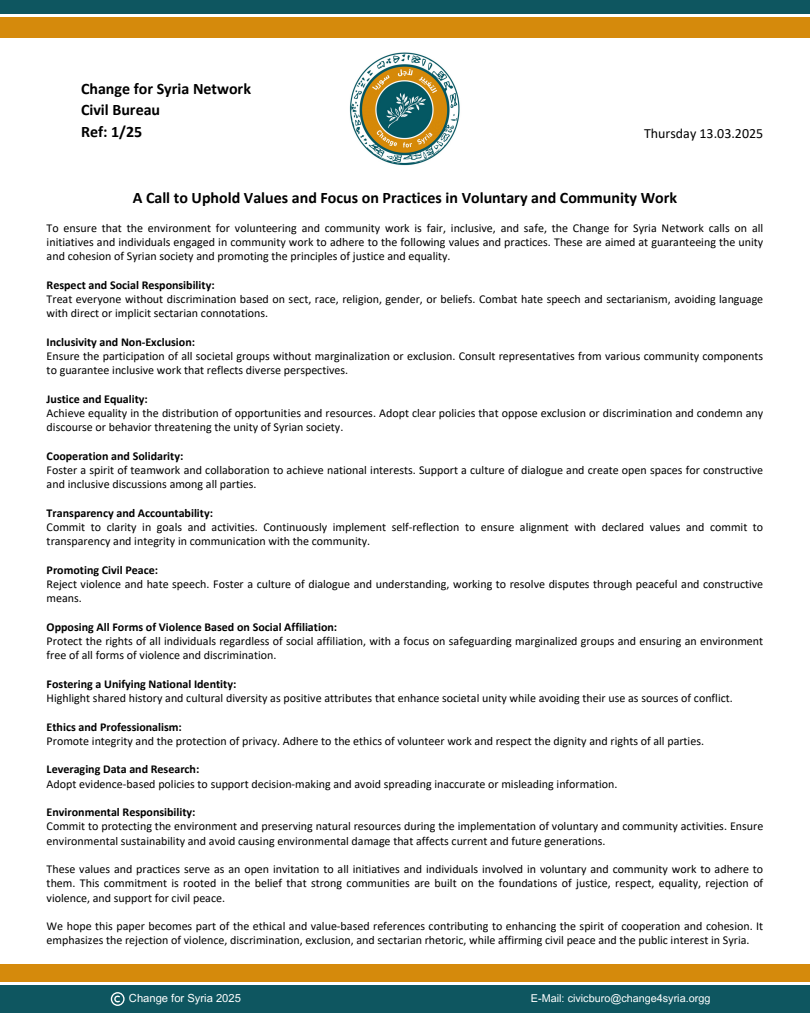
<style>
.page{position:relative;width:810px;height:1013px;background:#fff}
.page>*{position:absolute;margin:0;border:0;box-sizing:border-box;transform-origin:0 0}
.t1{font:700 16px/21.8px "Calibri";color:#000}
.t2{font:14px "Calibri";color:#000}
.t3{font:12px/14.2px "Calibri";color:#000}
.t4{font:700 12px "Calibri";color:#000}
.t5{font:11.2px "Arial MT Pro";color:#fff}
.t6{font:10.8px "Arial MT Pro";color:#fff}
</style>
<div class="page">
<img style="left:349px;top:52px;width:111px;height:114px">
<div style="left:0;top:17px;width:810px;height:21px;background:#d58a0c"></div>
<div style="left:0;top:0;width:810px;height:14px;background:#0e5660"></div>
<div style="left:0;top:963px;width:810px;height:18px;background:#d58a0c"></div>
<div style="left:0;top:985px;width:810px;height:27px;background:#0e5660"></div>
<svg style="left:111px;top:992px;width:13px;height:13px"></svg>
<p class="t1" style="left:81px;top:79px;width:172px">Change for Syria Network<br>Civil Bureau<br>Ref: 1/25</p>
<p class="t2" style="left:644px;top:127px;width:121px">Thursday 13.03.2025</p>
<p class="t1" style="left:133px;top:188px;width:546px">A Call to Uphold Values and Focus on Practices in Voluntary and Community Work</p>
<h1 class="t3" style="left:47px;top:221px;width:718px;text-align:justify">To ensure that the environment for volunteering and community work is fair, inclusive, and safe, the Change for Syria Network calls on all initiatives and individuals engaged in community work to adhere to the following values and practices. These are aimed at guaranteeing the unity and cohesion of Syrian society and promoting the principles of justice and equality.</h1>
<p class="t4" style="left:47px;top:280px;width:169px">Respect and Social Responsibility:</p>
<h2 class="t3" style="left:47px;top:293px;width:718px">Treat everyone without discrimination based on sect, race, religion, gender, or beliefs. Combat hate speech and sectarianism, avoiding language with direct or implicit sectarian connotations.</h2>
<h1 class="t4" style="left:47px;top:337px;width:150px">Inclusivity and Non-Exclusion:</h1>
<p class="t3" style="left:47px;top:350px;width:718px">Ensure the participation of all societal groups without marginalization or exclusion. Consult representatives from various community components to guarantee inclusive work that reflects diverse perspectives.</p>
<p class="t4" style="left:47px;top:394px;width:103px">Justice and Equality:</p>
<p class="t3" style="left:47px;top:407px;width:718px">Achieve equality in the distribution of opportunities and resources. Adopt clear policies that oppose exclusion or discrimination and condemn any discourse or behavior threatening the unity of Syrian society.</p>
<p class="t4" style="left:47px;top:451px;width:138px">Cooperation and Solidarity:</p>
<p class="t3" style="left:47px;top:464px;width:718px">Foster a spirit of teamwork and collaboration to achieve national interests. Support a culture of dialogue and create open spaces for constructive and inclusive discussions among all parties.</p>
<p class="t4" style="left:47px;top:508px;width:168px">Transparency and Accountability:</p>
<p class="t3" style="left:47px;top:521px;width:718px">Commit to clarity in goals and activities. Continuously implement self-reflection to ensure alignment with declared values and commit to transparency and integrity in communication with the community.</p>
<p class="t4" style="left:47px;top:565px;width:113px">Promoting Civil Peace:</p>
<p class="t3" style="left:47px;top:578px;width:718px">Reject violence and hate speech. Foster a culture of dialogue and understanding, working to resolve disputes through peaceful and constructive means.</p>
<p class="t4" style="left:47px;top:622px;width:292px">Opposing All Forms of Violence Based on Social Affiliation:</p>
<p class="t3" style="left:47px;top:635px;width:718px">Protect the rights of all individuals regardless of social affiliation, with a focus on safeguarding marginalized groups and ensuring an environment free of all forms of violence and discrimination.</p>
<p class="t4" style="left:47px;top:679px;width:191px">Fostering a Unifying National Identity:</p>
<p class="t3" style="left:47px;top:692px;width:688px">Highlight shared history and cultural diversity as positive attributes that enhance societal unity while avoiding their use as sources of conflict.</p>
<p class="t4" style="left:47px;top:721px;width:137px">Ethics and Professionalism:</p>
<p class="t3" style="left:47px;top:734px;width:659px">Promote integrity and the protection of privacy. Adhere to the ethics of volunteer work and respect the dignity and rights of all parties.</p>
<p class="t4" style="left:47px;top:764px;width:154px">Leveraging Data and Research:</p>
<p class="t3" style="left:47px;top:777px;width:572px">Adopt evidence-based policies to support decision-making and avoid spreading inaccurate or misleading information.</p>
<p class="t4" style="left:47px;top:807px;width:150px">Environmental Responsibility:</p>
<p class="t3" style="left:47px;top:820px;width:718px">Commit to protecting the environment and preserving natural resources during the implementation of voluntary and community activities. Ensure environmental sustainability and avoid causing environmental damage that affects current and future generations.</p>
<p class="t3" style="left:47px;top:863px;width:718px;text-align:justify">These values and practices serve as an open invitation to all initiatives and individuals involved in voluntary and community work to adhere to them. This commitment is rooted in the belief that strong communities are built on the foundations of justice, respect, equality, rejection of violence, and support for civil peace.</p>
<p class="t3" style="left:47px;top:920px;width:718px">We hope this paper becomes part of the ethical and value-based references contributing to enhancing the spirit of cooperation and cohesion. It emphasizes the rejection of violence, discrimination, exclusion, and sectarian rhetoric, while affirming civil peace and the public interest in Syria.</p>
<p class="t5" style="left:129px;top:993px;width:113px">Change for Syria 2025</p>
<p class="t6" style="left:531px;top:993px;width:181px">E-Mail: civicburo@change4syria.orgg</p>
</div>
